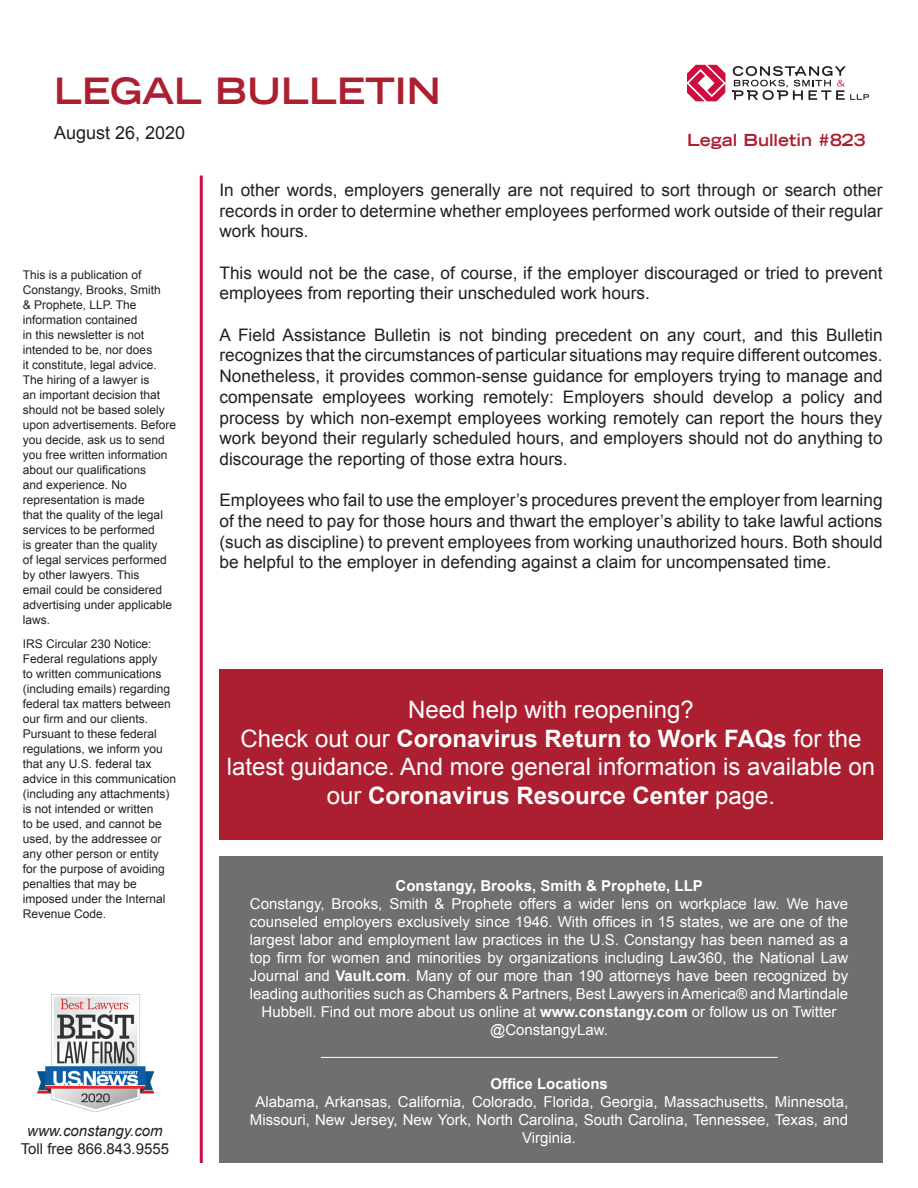
<style>
.page{position:relative;width:918px;height:1188px;background:#fff}
.page>*{position:absolute;margin:0;border:0;box-sizing:border-box;transform-origin:0 0}
.t1{font:700 expanded 36px "Trade Gothic LH";color:#ac1f30}
.t2{font:24px/28.8px "Arial";color:#fff;text-align:center}
.t3{font:18px "Arial";color:#231f20}
.t4{font:17.25px/20.7px "Arial";color:#231f20;text-align:justify}
.t5{font:700 expanded 16.5px "Trade Gothic LH";color:#ac1f30}
.t6{font:15px/18px "Arial";color:#fff;text-align:center}
.t7{font:700 15px "Arial";color:#fff}
.t8{font:15px "Arial";color:#231f20}
.t9{font:italic 15px "Arial";color:#231f20}
.t10{font:12px/15px "Arial";color:#231f20}
.s1{font-weight:700}
</style>
<div class="page">
<div style="left:219px;top:857px;width:664px;height:306px;background:#6e706e"></div>
<hr style="left:321px;top:1057px;width:457px;height:1px;background:#fff">
<hr style="left:200px;top:176px;width:3px;height:987px;background:#cd0d40">
<svg style="left:733px;top:66px;width:136px;height:34px"></svg>
<svg style="left:687px;top:65px;width:39px;height:36px"></svg>
<img style="left:37px;top:994px;width:117px;height:117px">
<div style="left:219px;top:669px;width:664px;height:171px;background:#ac1f30"></div>
<p class="t1" style="left:54px;top:67px;width:388px">LEGAL BULLETIN</p>
<p class="t3" style="left:54px;top:121px;width:133px">August 26, 2020</p>
<p class="t5" style="left:687px;top:129px;width:180px">Legal Bulletin #823</p>
<p class="t10" style="left:23px;top:267px;width:155px">This is a publication of<br>Constangy, Brooks, Smith<br>&amp; Prophete, LLP. The information contained<br>in this newsletter is not intended to be, nor does<br>it constitute, legal advice.<br>The hiring of a lawyer is<br>an important decision that should not be based solely upon advertisements. Before you decide, ask us to send you free written information about our qualifications<br>and experience. No representation is made<br>that the quality of the legal services to be performed<br>is greater than the quality<br>of legal services performed by other lawyers. This<br>email could be considered advertising under applicable laws.</p>
<p class="t10" style="left:23px;top:636px;width:155px">IRS Circular 230 Notice:<br>Federal regulations apply<br>to written communications (including emails) regarding federal tax matters between our firm and our clients.<br>Pursuant to these federal regulations, we inform you that any U.S. federal tax advice in this communication (including any attachments) is not intended or written<br>to be used, and cannot be used, by the addressee or any other person or entity<br>for the purpose of avoiding penalties that may be imposed under the Internal<br>Revenue Code.</p>
<p class="t9" style="left:27px;top:1122px;width:137px">www.constangy.com</p>
<p class="t8" style="left:21px;top:1139px;width:150px">Toll free 866.843.9555</p>
<p class="t4" style="left:219px;top:180px;width:665px">In other words, employers generally are not required to sort through or search other records in order to determine whether employees performed work outside of their regular work hours.</p>
<p class="t4" style="left:219px;top:262px;width:665px">This would not be the case, of course, if the employer discouraged or tried to prevent employees from reporting their unscheduled work hours.</p>
<p class="t4" style="left:219px;top:325px;width:665px">A Field Assistance Bulletin is not binding precedent on any court, and this Bulletin recognizes that the circumstances of particular situations may require different outcomes.<br>Nonetheless, it provides common-sense guidance for employers trying to manage and compensate employees working remotely: Employers should develop a policy and process by which non-exempt employees working remotely can report the hours they work beyond their regularly scheduled hours, and employers should not do anything to discourage the reporting of those extra hours.</p>
<p class="t4" style="left:219px;top:490px;width:665px">Employees who fail to use the employer’s procedures prevent the employer from learning of the need to pay for those hours and thwart the employer’s ability to take lawful actions (such as discipline) to prevent employees from working unauthorized hours. Both should be helpful to the employer in defending against a claim for uncompensated time.</p>
<p class="t2" style="left:408px;top:695px;width:287px">Need help with reopening?</p>
<p class="t2" style="left:227px;top:724px;width:650px">Check out our <span class="s1">Coronavirus Return to Work FAQs</span> for the latest guidance. And more general information is available on our <span class="s1">Coronavirus Resource Center</span> page.</p>
<p class="t7" style="left:396px;top:876px;width:309px">Constangy, Brooks, Smith &amp; Prophete, LLP</p>
<p class="t6" style="left:250px;top:895px;width:600px">Constangy, Brooks, Smith &amp; Prophete offers a wider lens on workplace law. We have counseled employers exclusively since 1946. With offices in 15 states, we are one of the largest labor and employment law practices in the U.S. Constangy has been named as a top firm for women and minorities by organizations including Law360, the National Law Journal and <span class="s1">Vault.com</span>. Many of our more than 190 attorneys have been recognized by leading authorities such as Chambers &amp; Partners, Best Lawyers in America® and Martindale Hubbell. Find out more about us online at <span class="s1">www.constangy.com</span> or follow us on Twitter</p>
<p class="t6" style="left:490px;top:1021px;width:119px">@ConstangyLaw.</p>
<p class="t7" style="left:490px;top:1074px;width:119px">Office Locations</p>
<p class="t6" style="left:250px;top:1093px;width:600px">Alabama, Arkansas, California, Colorado, Florida, Georgia, Massachusetts, Minnesota,<br>Missouri, New Jersey, New York, North Carolina, South Carolina, Tennessee, Texas, and<br>Virginia.</p>
</div>
